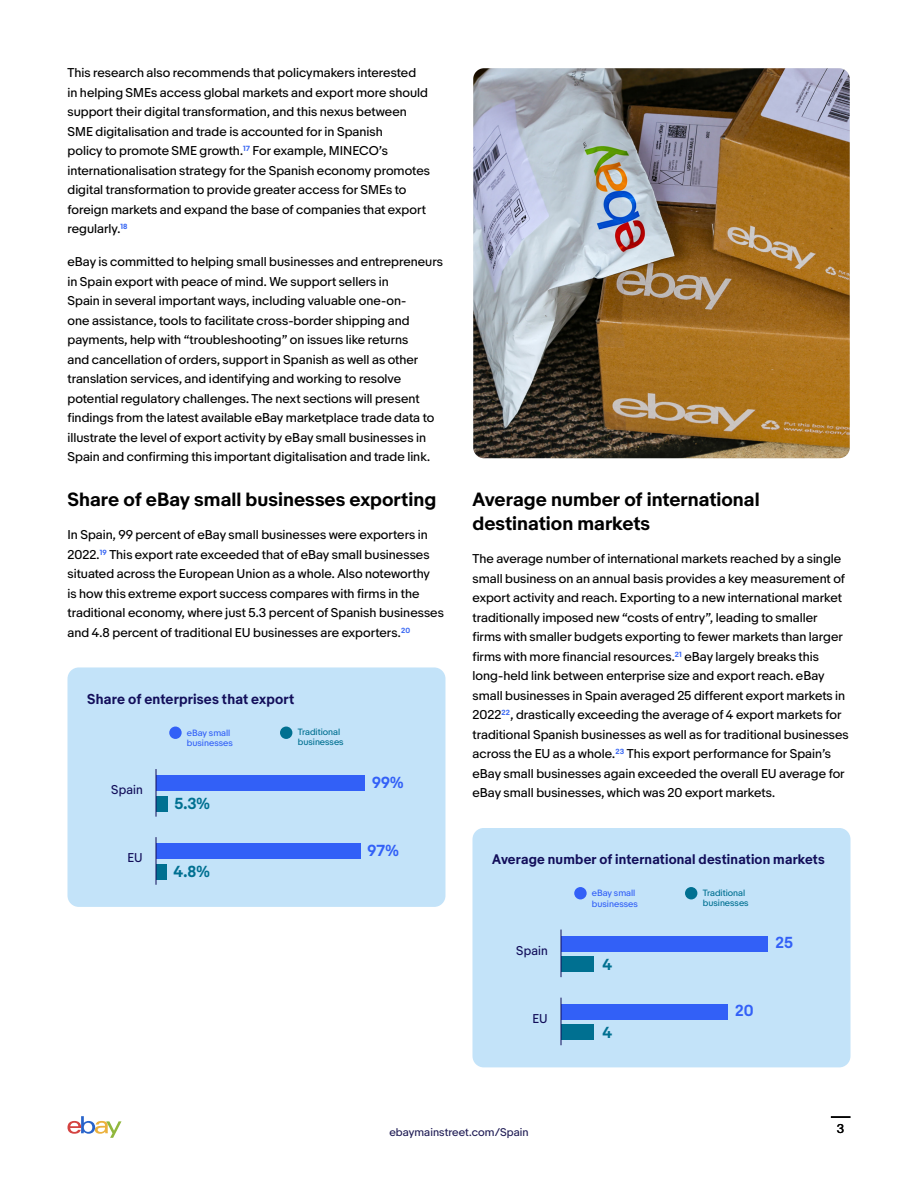
<style>
.page{position:relative;width:918px;height:1188px;background:#fff}
.page>*{position:absolute;margin:0;border:0;box-sizing:border-box;transform-origin:0 0}
.t1{font:700 18px/24px "Market Sans";color:#000}
.t2{font:700 15px "Market Sans";color:#3260f7;scale:.96 1}
.t3{font:700 15px "Market Sans";color:#007091;scale:.96 1}
.t4{font:700 13.5px "Market Sans";letter-spacing:.015em;color:#120e5a;scale:.96 1}
.t5{font:700 13.05px "Market Sans";letter-spacing:.015em;color:#120e5a;scale:.96 1}
.t6{font:12px/19.5px "Market Sans";color:#000}
.t7{font:12px "Market Sans";letter-spacing:.01em;color:#120e5a;scale:.96 1}
.t8{font:10.5px "Market Sans";letter-spacing:.005em;color:#201d55}
.t9{font:8.55px/10.2px "Market Sans";color:#007091}
.t10{font:8.55px/10.5px "Market Sans";color:#3260f7}
</style>
<div class="page">
<svg style="left:68px;top:1116px;width:54px;height:22px"></svg>
<svg style="left:831px;top:1116px;width:19px;height:2px"></svg>
<img style="left:473px;top:68px;width:377px;height:390px">
<div style="left:68px;top:667px;width:377px;height:240px;background:#c3e3f9;border-radius:11px"></div>
<div style="left:156px;top:775px;width:209px;height:16px;background:#3260f7"></div>
<div style="left:156px;top:796px;width:11px;height:16px;background:#007091"></div>
<hr style="left:156px;top:769px;width:1px;height:48px;background:#120e5a">
<div style="left:156px;top:843px;width:205px;height:16px;background:#3260f7"></div>
<div style="left:156px;top:864px;width:10px;height:16px;background:#007091"></div>
<hr style="left:156px;top:837px;width:1px;height:48px;background:#120e5a">
<div style="left:169px;top:727px;width:13px;height:12px;background:#3260f7;border-radius:50%"></div>
<div style="left:280px;top:727px;width:12px;height:12px;background:#007091;border-radius:50%"></div>
<div style="left:473px;top:828px;width:377px;height:239px;background:#c3e3f9;border-radius:11px"></div>
<div style="left:561px;top:956px;width:33px;height:16px;background:#007091"></div>
<div style="left:561px;top:936px;width:207px;height:15px;background:#3260f7"></div>
<hr style="left:561px;top:930px;width:1px;height:47px;background:#120e5a">
<div style="left:561px;top:1024px;width:33px;height:16px;background:#007091"></div>
<div style="left:561px;top:1004px;width:166px;height:15px;background:#3260f7"></div>
<hr style="left:561px;top:998px;width:1px;height:47px;background:#120e5a">
<div style="left:574px;top:887px;width:13px;height:12px;background:#3260f7;border-radius:50%"></div>
<div style="left:685px;top:887px;width:12px;height:12px;background:#007091;border-radius:50%"></div>
<p class="t6" style="left:68px;top:63px;width:364px">This research also recommends that policymakers interested<br>in helping SMEs access global markets and export more should support their digital transformation, and this nexus between SME digitalisation and trade is accounted for in Spanish<br>policy to promote SME growth.<sup>17</sup> For example, MINECO’s internationalisation strategy for the Spanish economy promotes digital transformation to provide greater access for SMEs to foreign markets and expand the base of companies that export regularly.<sup>18</sup></p>
<p class="t6" style="left:68px;top:252px;width:377px">eBay is committed to helping small businesses and entrepreneurs in Spain export with peace of mind. We support sellers in<br>Spain in several important ways, including valuable one-on-<br>one assistance, tools to facilitate cross-border shipping and payments, help with “troubleshooting” on issues like returns<br>and cancellation of orders, support in Spanish as well as other translation services, and identifying and working to resolve potential regulatory challenges. The next sections will present findings from the latest available eBay marketplace trade data to illustrate the level of export activity by eBay small businesses in Spain and confirming this important digitalisation and trade link.</p>
<h1 class="t1" style="left:68px;top:489px;width:370px">Share of eBay small businesses exporting</h1>
<p class="t6" style="left:67px;top:525px;width:378px">In Spain, 99 percent of eBay small businesses were exporters in 2022.<sup>19</sup> This export rate exceeded that of eBay small businesses situated across the European Union as a whole. Also noteworthy<br>is how this extreme export success compares with firms in the traditional economy, where just 5.3 percent of Spanish businesses and 4.8 percent of traditional EU businesses are exporters.<sup>20</sup></p>
<p class="t4" style="left:87px;top:691px;width:217px">Share of enterprises that export</p>
<p class="t10" style="left:187px;top:728px;width:47px">eBay small businesses</p>
<p class="t9" style="left:298px;top:727px;width:47px">Traditional businesses</p>
<p class="t7" style="left:111px;top:783px;width:34px">Spain</p>
<p class="t7" style="left:128px;top:851px;width:17px">EU</p>
<p class="t3" style="left:174px;top:795px;width:38px">5.3%</p>
<p class="t3" style="left:174px;top:863px;width:39px">4.8%</p>
<p class="t2" style="left:372px;top:773px;width:34px">99%</p>
<p class="t2" style="left:368px;top:841px;width:34px">97%</p>
<h1 class="t1" style="left:472px;top:489px;width:289px">Average number of international destination markets</h1>
<p class="t6" style="left:472px;top:549px;width:378px">The average number of international markets reached by a single small business on an annual basis provides a key measurement of export activity and reach. Exporting to a new international market traditionally imposed new “costs of entry”, leading to smaller firms with smaller budgets exporting to fewer markets than larger firms with more financial resources.<sup>21</sup> eBay largely breaks this long-held link between enterprise size and export reach. eBay small businesses in Spain averaged 25 different export markets in 2022<sup>22</sup>, drastically exceeding the average of 4 export markets for traditional Spanish businesses as well as for traditional businesses across the EU as a whole.<sup>23</sup> This export performance for Spain’s eBay small businesses again exceeded the overall EU average for eBay small businesses, which was 20 export markets.</p>
<p class="t5" style="left:492px;top:852px;width:348px">Average number of international destination markets</p>
<p class="t10" style="left:592px;top:888px;width:47px">eBay small businesses</p>
<p class="t9" style="left:703px;top:888px;width:47px">Traditional businesses</p>
<p class="t7" style="left:516px;top:943px;width:34px">Spain</p>
<p class="t7" style="left:533px;top:1011px;width:17px">EU</p>
<p class="t3" style="left:603px;top:955px;width:12px">4</p>
<p class="t3" style="left:603px;top:1023px;width:12px">4</p>
<p class="t2" style="left:735px;top:1002px;width:21px">20</p>
<p class="t2" style="left:776px;top:934px;width:20px">25</p>
<p class="t8" style="left:389px;top:1126px;width:141px">ebaymainstreet.com/Spain</p>
<p class="t6" style="left:837px;top:1119px;width:9px">3</p>
</div>
